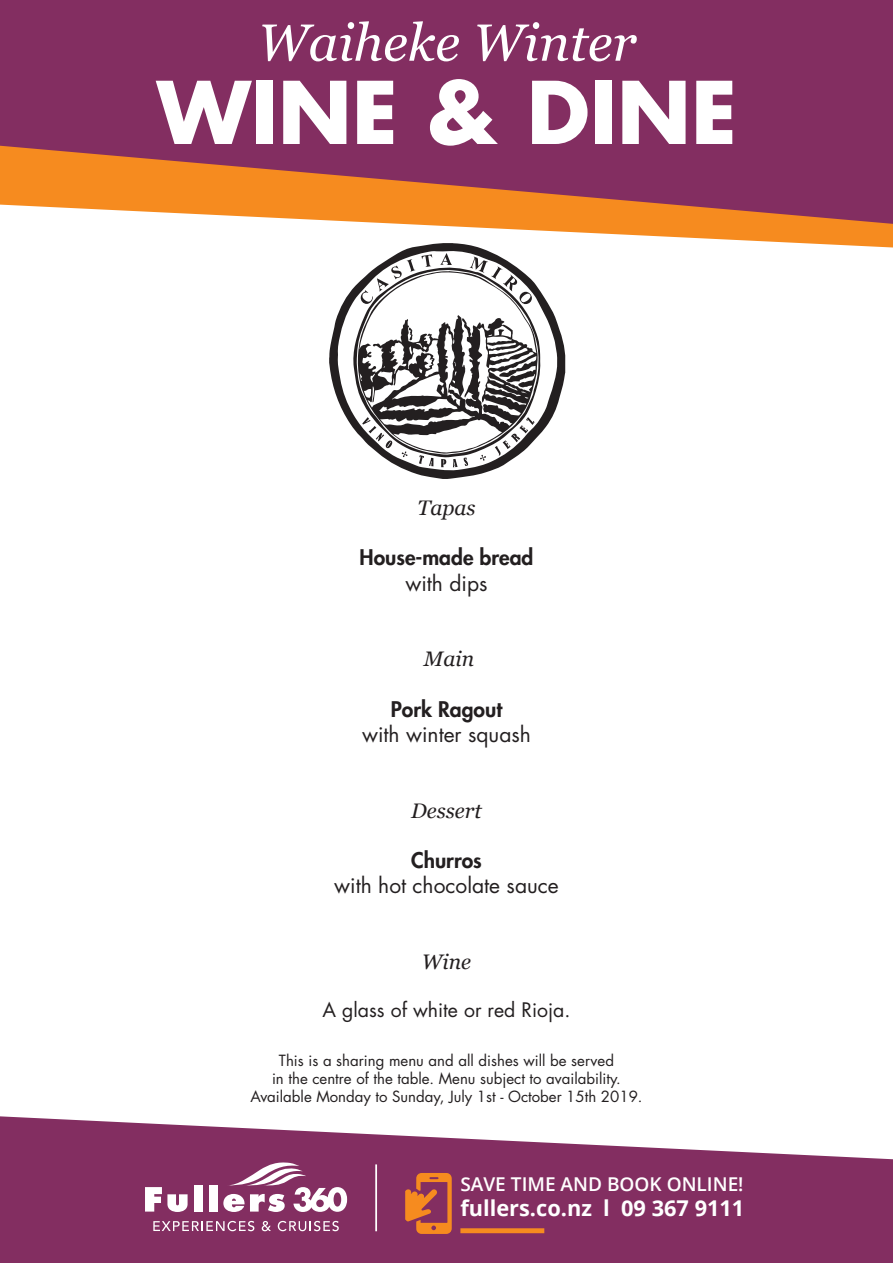
<style>
.page{position:relative;width:893px;height:1263px;background:#fff}
.page>*{position:absolute;margin:0;border:0;box-sizing:border-box;transform-origin:0 0}
.t1{font:700 83.85px "Futura Std";color:#fff}
.t2{font:italic 52.2px "Georgia";color:#fff}
.t3{font:700 21.75px "Open Sans";color:#fff}
.t4{font:21px/25.2px "Futura Std";color:#231f20;text-align:center}
.t5{font:800 21px/25.2px "Futura Std";color:#231f20;text-align:center}
.t6{font:italic 21px "Georgia";color:#231f20}
.t7{font:19.5px "Futura Std";color:#231f20}
.t8{font:600 19.05px "Open Sans";color:#fff}
.t9{font:15px "Futura Std";color:#231f20}
.s1{font-weight:400}
.s2{font-weight:800}
</style>
<div class="page">
<div style="left:0;top:457px;width:893px;height:806px;background:#832e61"></div>
<div style="left:0;top:0;width:893px;height:542px;background:#832e61"></div>
<svg style="left:0;top:146px;width:676px;height:59px"></svg>
<div style="left:0;top:205px;width:893px;height:954px;background:#fff"></div>
<svg style="left:145px;top:1187px;width:43px;height:25px"></svg>
<div style="left:194px;top:1185px;width:8px;height:26px;background:#fff"></div>
<div style="left:209px;top:1185px;width:9px;height:26px;background:#fff"></div>
<svg style="left:153px;top:1221px;width:101px;height:10px"></svg>
<svg style="left:262px;top:1221px;width:9px;height:10px"></svg>
<svg style="left:278px;top:1221px;width:61px;height:10px"></svg>
<svg style="left:223px;top:1162px;width:124px;height:50px"></svg>
<div style="left:460px;top:1228px;width:84px;height:5px;background:#f68b1f"></div>
<svg style="left:405px;top:1173px;width:47px;height:61px"></svg>
<hr style="left:375px;top:1164px;width:2px;height:67px;background:#fff">
<svg style="left:329px;top:243px;width:236px;height:236px;background:#cdcccc"></svg>
<svg style="left:353px;top:253px;width:188px;height:214px;background:#b0aeaf"></svg>
<h2 class="t2" style="left:258px;top:10px;width:380px">Waiheke Winter</h2>
<h1 class="t1" style="left:157px;top:57px;width:582px">WINE &amp; DINE</h1>
<p class="t6" style="left:417px;top:495px;width:60px">Tapas</p>
<p class="t5" style="left:359px;top:545px;width:175px">House-made bread <span class="s1">with dips</span></p>
<p class="t6" style="left:424px;top:646px;width:52px">Main</p>
<p class="t4" style="left:362px;top:697px;width:170px"><span class="s2">Pork Ragout<br></span>with winter squash</p>
<p class="t6" style="left:411px;top:797px;width:72px">Dessert</p>
<p class="t4" style="left:334px;top:848px;width:226px"><span class="s2">Churros<br></span>with hot chocolate sauce</p>
<p class="t6" style="left:422px;top:948px;width:51px">Wine</p>
<p class="t7" style="left:322px;top:998px;width:249px">A glass of white or red Rioja.</p>
<p class="t9" style="left:279px;top:1051px;width:337px">This is a sharing menu and all dishes will be served</p>
<p class="t9" style="left:272px;top:1069px;width:350px">in the centre of the table. Menu subject to availability.</p>
<p class="t9" style="left:250px;top:1087px;width:394px">Available Monday to Sunday, July 1st - October 15th 2019.</p>
<p class="t8" style="left:460px;top:1171px;width:285px">SAVE TIME AND BOOK ONLINE!</p>
<h3 class="t3" style="left:460px;top:1192px;width:285px">fullers.co.nz l 09 367 9111</h3>
</div>
